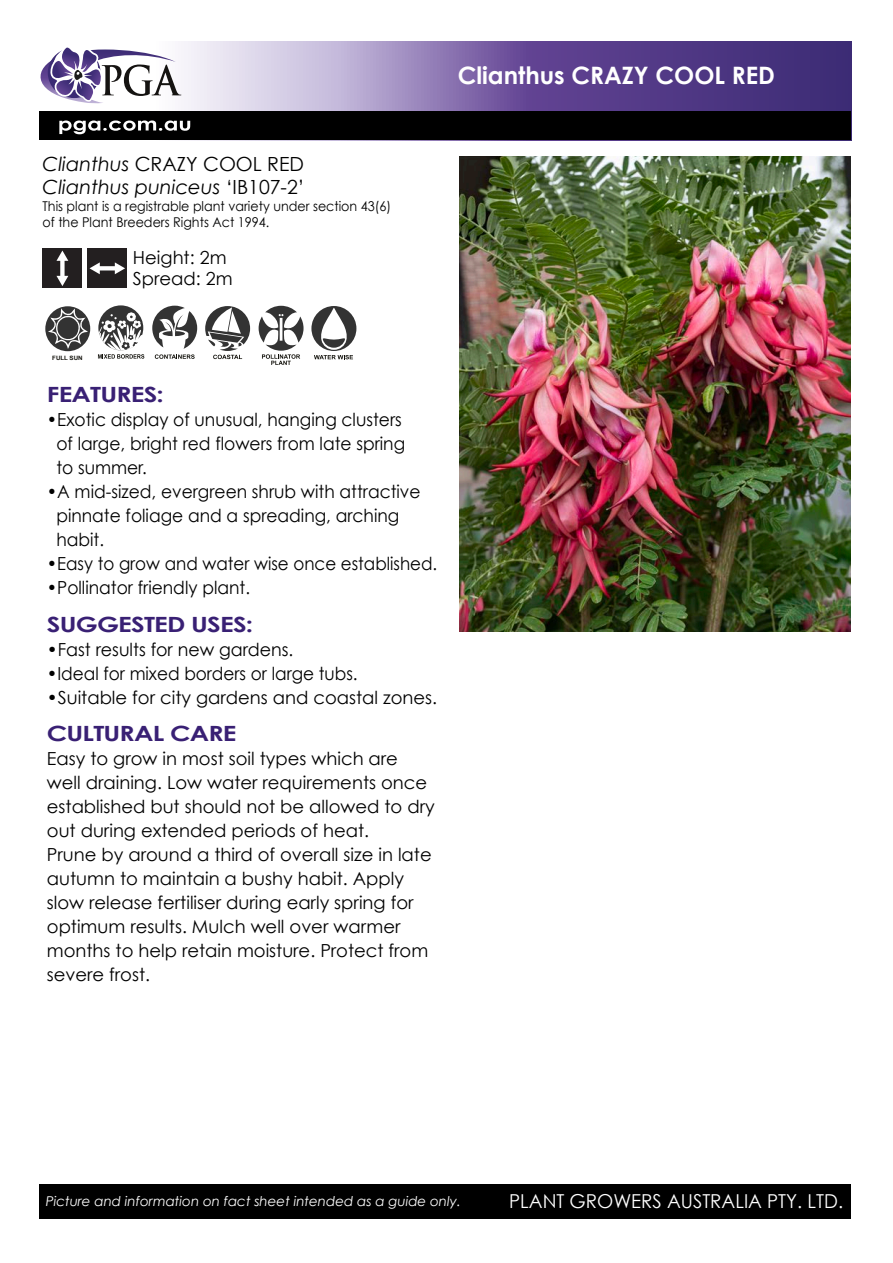
<style>
.page{position:relative;width:893px;height:1263px;background:#fff}
.page>*{position:absolute;margin:0;border:0;box-sizing:border-box;transform-origin:0 0}
.t1{font:700 24px "Century Gothic";color:#fff}
.t2{font:700 21px "Century Gothic";letter-spacing:-.03em;color:#392074;scale:1.25 1}
.t3{font:italic 19.5px "Century Gothic";color:#000}
.t4{font:19.5px "Century Gothic";color:#000}
.t5{font:19.2px "Century Gothic";color:#fff}
.t6{font:18px/24px "Century Gothic";color:#000}
.t7{font:18px "Century Gothic";color:#000;scale:.95 1}
.t8{font:13.5px "Century Gothic";color:#000;scale:.94 1}
.t9{font:italic 13.5px "Century Gothic";color:#fff}
.t10{font:700 6px "Arial Narrow";color:#12110b;scale:1.27 1}
.s1{font-style:italic}
.s2{font-style:normal}
</style>
<div class="page">
<svg style="left:39px;top:41px;width:812px;height:99px;background:#8471a9"></svg>
<div style="left:40px;top:112px;width:811px;height:28px;background:#000"></div>
<svg style="left:59px;top:120px;width:131px;height:14px"></svg>
<svg style="left:39px;top:41px;width:142px;height:63px"></svg>
<div style="left:39px;top:1184px;width:812px;height:34px;background:#000"></div>
<div style="left:88px;top:248px;width:39px;height:39px;background:#231f20"></div>
<svg style="left:90px;top:262px;width:35px;height:12px"></svg>
<div style="left:43px;top:248px;width:39px;height:39px;background:#231f20"></div>
<svg style="left:56px;top:251px;width:12px;height:35px"></svg>
<svg style="left:152px;top:306px;width:45px;height:53px"></svg>
<svg style="left:259px;top:306px;width:45px;height:59px"></svg>
<svg style="left:205px;top:306px;width:45px;height:53px"></svg>
<svg style="left:311px;top:306px;width:45px;height:45px"></svg>
<svg style="left:314px;top:308px;width:39px;height:51px"></svg>
<svg style="left:45px;top:306px;width:45px;height:45px"></svg>
<svg style="left:48px;top:308px;width:40px;height:41px"></svg>
<svg style="left:98px;top:305px;width:46px;height:54px"></svg>
<img style="left:459px;top:156px;width:391px;height:475px">
<p class="t1" style="left:458px;top:57px;width:319px">Clianthus CRAZY COOL RED</p>
<p class="t4" style="left:43px;top:152px;width:263px"><span class="s1">Clianthus</span> CRAZY COOL RED</p>
<p class="t3" style="left:43px;top:175px;width:264px">Clianthus puniceus <span class="s2">‘IB107-2’</span></p>
<p class="t8" style="left:43px;top:197px;width:373px">This plant is a registrable plant variety under section 43(6)</p>
<p class="t8" style="left:43px;top:214px;width:243px">of the Plant Breeders Rights Act 1994.</p>
<p class="t6" style="left:133px;top:245px;width:95px">Height: 2m</p>
<p class="t6" style="left:133px;top:267px;width:101px">Spread: 2m</p>
<p class="t10" style="left:52px;top:353px;width:25px">FULL SUN</p>
<p class="t2" style="left:47px;top:379px;width:95px">FEATURES:</p>
<p class="t7" style="left:47px;top:409px;width:375px">•Exotic display of unusual, hanging clusters</p>
<p class="t7" style="left:56px;top:433px;width:369px">of large, bright red flowers from late spring</p>
<p class="t7" style="left:56px;top:457px;width:97px">to summer.</p>
<p class="t7" style="left:47px;top:481px;width:395px">•A mid-sized, evergreen shrub with attractive</p>
<p class="t7" style="left:56px;top:505px;width:363px">pinnate foliage and a spreading, arching</p>
<p class="t7" style="left:56px;top:529px;width:52px">habit.</p>
<p class="t7" style="left:47px;top:553px;width:412px">•Easy to grow and water wise once established.</p>
<p class="t7" style="left:47px;top:577px;width:215px">•Pollinator friendly plant.</p>
<p class="t2" style="left:47px;top:608px;width:167px">SUGGESTED USES:</p>
<p class="t6" style="left:47px;top:637px;width:248px">•Fast results for new gardens.</p>
<p class="t6" style="left:47px;top:661px;width:312px">•Ideal for mixed borders or large tubs.</p>
<p class="t6" style="left:47px;top:685px;width:392px">•Suitable for city gardens and coastal zones.</p>
<p class="t2" style="left:47px;top:718px;width:153px">CULTURAL CARE</p>
<p class="t6" style="left:47px;top:746px;width:389px">Easy to grow in most soil types which are well draining. Low water requirements once established but should not be allowed to dry out during extended periods of heat.</p>
<p class="t6" style="left:47px;top:842px;width:386px">Prune by around a third of overall size in late autumn to maintain a bushy habit. Apply slow release fertiliser during early spring for optimum results. Mulch well over warmer months to help retain moisture. Protect from severe frost.</p>
<p class="t9" style="left:46px;top:1192px;width:417px">Picture and information on fact sheet intended as a guide only.</p>
<p class="t5" style="left:509px;top:1187px;width:335px">PLANT GROWERS AUSTRALIA PTY. LTD.</p>
</div>
